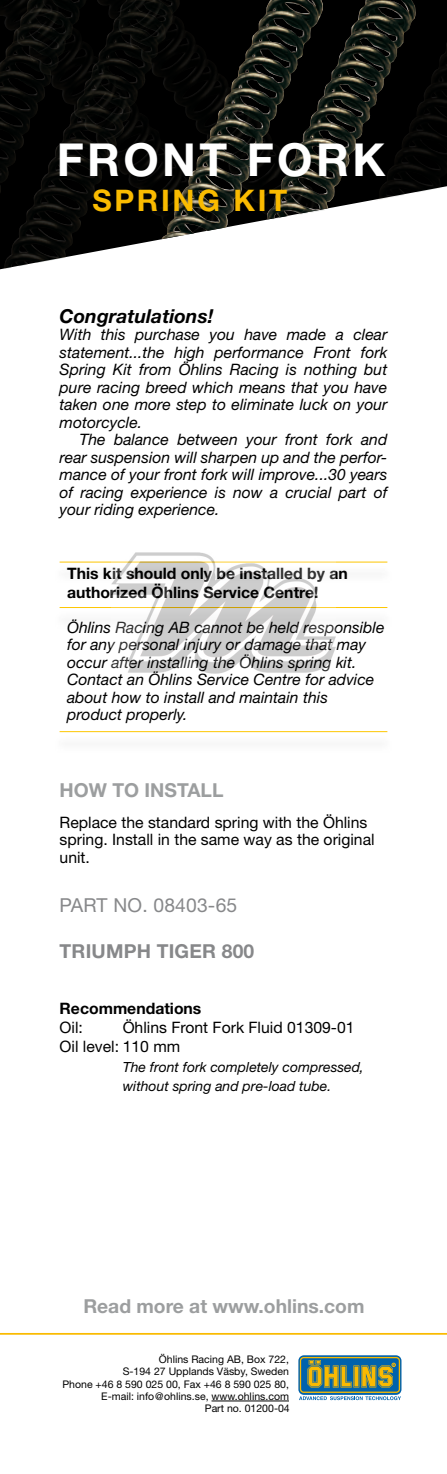
<style>
.page{position:relative;width:447px;height:1474px;background:#fff}
.page>*{position:absolute;margin:0;border:0;box-sizing:border-box;transform-origin:0 0}
.t1{font:700 45.5px "Helvetica Neue";letter-spacing:.075em;color:#fff}
.t2{font:700 29.75px "Helvetica Neue";letter-spacing:.09em;color:#fabb00}
.t3{font:700 19.25px "Helvetica Neue";color:#9c9e9f}
.t4{font:italic 700 19.25px "Helvetica Neue";color:#000}
.t5{font:19.25px "Helvetica Neue";letter-spacing:.01em;color:#87888a}
.t6{font:700 19.25px "Helvetica Neue";letter-spacing:.01em;color:#87888a}
.t7{font:italic 15.75px/17.5px "Helvetica Neue";color:#000;text-align:justify}
.t8{font:15.75px/17.5px "Helvetica Neue";color:#000}
.t9{font:700 15.75px/18.9px "Helvetica Neue";color:#000}
.t10{font:italic 14px/19.2px "Helvetica Neue";color:#000}
.t11{font:10.5px/12.2px "Helvetica Neue";color:#000;text-align:right}
</style>
<div class="page">
<svg style="left:0;top:0;width:270px;height:269px;fill:#050705"></svg>
<img style="left:267px;top:0;width:108px;height:219px">
<img style="left:0;top:0;width:41px;height:253px">
<hr style="left:0;top:1332px;width:446px;height:2px;background:#fabb00">
<hr style="left:211px;top:1400px;width:78px;height:1px;background:#000">
<div style="left:50px;top:564px;width:343px;height:20px;background:#fbfbfb"></div>
<hr style="left:60px;top:561px;width:327px;height:1px;background:#fdc600">
<div style="left:50px;top:733px;width:343px;height:21px;background:#fbfbfb"></div>
<hr style="left:60px;top:731px;width:327px;height:1px;background:#fdc600">
<div style="left:298px;top:1355px;width:103px;height:39px;border:2px solid #0062ac;border-radius:5px"></div>
<svg style="left:300px;top:1357px;width:99px;height:35px"></svg>
<div style="left:299px;top:1356px;width:101px;height:36px;border:1px solid #faba01;border-radius:3px"></div>
<svg style="left:307px;top:1359px;width:88px;height:28px;background:#778b59"></svg>
<svg style="left:299px;top:1396px;width:101px;height:4px"></svg>
<img style="left:375px;top:0;width:71px;height:200px">
<img style="left:66px;top:0;width:162px;height:164px">
<div style="left:50px;top:609px;width:343px;height:21px;background:#fbfbfb"></div>
<hr style="left:60px;top:607px;width:327px;height:1px;background:#fdc600">
<img style="left:112px;top:552px;width:223px;height:121px">
<h1 class="t1" style="left:57px;top:131px;width:330px">FRONT FORK</h1>
<h2 class="t2" style="left:92px;top:182px;width:196px">SPRING KIT</h2>
<p class="t4" style="left:60px;top:304px;width:155px">Congratulations!</p>
<p class="t7" style="left:60px;top:326px;width:329px">With this purchase you have made a clear statement...the high performance Front fork Spring Kit from Öhlins Racing is nothing but pure racing breed which means that you have taken one more step to eliminate luck on your motorcycle.</p>
<p class="t7" style="left:60px;top:431px;width:329px;text-indent:20px">The balance between your front fork and rear suspension will sharpen up and the perfor&shy;mance of your front fork will improve...30 years of racing experience is now a crucial part of your riding experience.</p>
<p class="t9" style="left:67px;top:563px;width:282px">This kit should only be installed by an authorized Öhlins Service Centre!</p>
<p class="t7" style="left:67px;top:618px;width:319px;text-align:left">Öhlins Racing AB cannot be held responsible for any personal injury or damage that may occur after installing the Öhlins spring kit.<br>Contact an Öhlins Service Centre for advice about how to install and maintain this product properly.</p>
<p class="t3" style="left:60px;top:778px;width:165px">HOW TO INSTALL</p>
<p class="t8" style="left:60px;top:813px;width:316px">Replace the standard spring with the Öhlins spring. Install in the same way as the original unit.</p>
<p class="t5" style="left:60px;top:893px;width:179px">Par t no. 08403-65</p>
<p class="t6" style="left:60px;top:939px;width:5px">tri</p>
<p class="t6" style="left:91px;top:939px;width:39px">umph</p>
<p class="t6" style="left:157px;top:939px;width:5px">tig</p>
<p class="t6" style="left:189px;top:939px;width:66px">er 800</p>
<p class="t9" style="left:60px;top:998px;width:143px">Recommendations</p>
<p class="t8" style="left:60px;top:1018px;width:25px">Oil:</p>
<p class="t8" style="left:60px;top:1017px;width:296px;line-height:19.2px;text-indent:63px">Öhlins Front Fork Fluid 01309-01<br>Oil level: 110 mm</p>
<p class="t10" style="left:123px;top:1056px;width:242px">The front fork completely compressed, without spring and pre-load tube.</p>
<p class="t3" style="left:83px;top:1293px;width:282px">Read more at www.ohlins.com</p>
<p class="t11" style="left:62px;top:1353px;width:228px">Öhlins Racing AB, Box 722,<br>S-194 27 Upplands Väsby, Sweden<br>Phone +46 8 590 025 00, Fax +46 8 590 025 80, E-mail: info@ohlins.se, www.ohlins.com</p>
<p class="t11" style="left:205px;top:1401px;width:86px">Part no. 01200-04</p>
</div>
